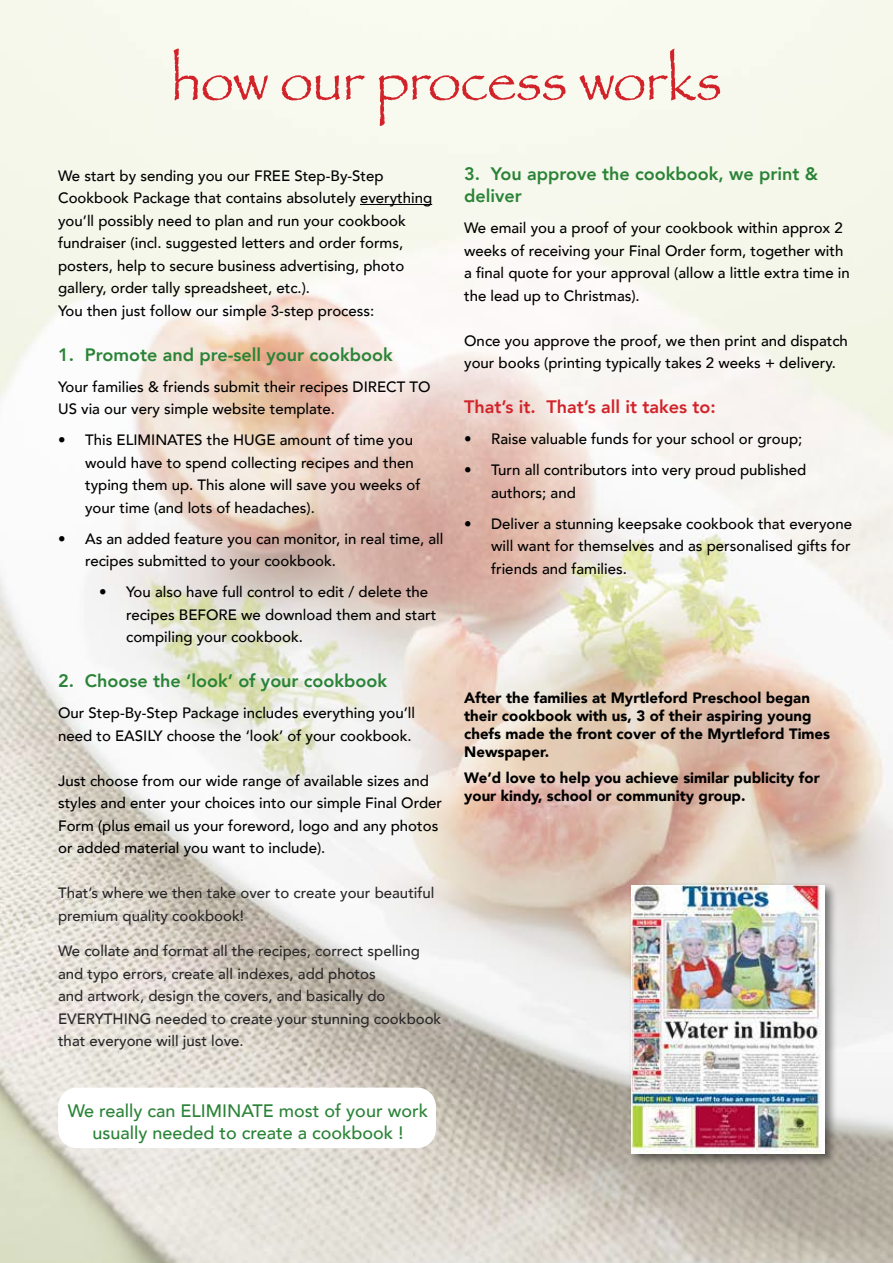
<style>
.page{position:relative;width:893px;height:1263px;background:#fff}
.page>*{position:absolute;margin:0;border:0;box-sizing:border-box;transform-origin:0 0}
.t1{font:54px "Papyrus";color:#d2232a}
.t2{font:800 18px/22.5px "Avenir";color:#2a8336}
.t3{font:500 18px/22.5px "Avenir";color:#2a8336;text-align:center}
.t4{font:800 18px "Avenir";color:#d2232a}
.t5{font:500 15px/22.5px "Avenir";color:#000}
.t6{font:500 15px/22.5px "Avenir";color:#292829}
.t7{font:900 15px/18px "Avenir";color:#000}
</style>
<div class="page">
<img style="left:0;top:0;width:893px;height:1263px">
<div style="left:59px;top:1088px;width:376px;height:59px;background:#fff;border-radius:18px"></div>
<div style="left:58px;top:1087px;width:378px;height:61px;border:2px solid #fff;border-radius:18px"></div>
<hr style="left:360px;top:204px;width:72px;height:1px;background:#000">
<div style="left:628px;top:882px;width:209px;height:284px;background:#000;opacity:.5"></div>
<img style="left:632px;top:885px;width:193px;height:268px">
<h1 class="t1" style="left:170px;top:49px;width:553px">how our process works</h1>
<p class="t5" style="left:58px;top:164px;width:376px">We start by sending you our FREE Step-By-Step Cookbook Package that contains absolutely everything you’ll possibly need to plan and run your cookbook fundraiser (incl. suggested letters and order forms, posters, help to secure business advertising, photo gallery, order tally spreadsheet, etc.).<br>You then just follow our simple 3-step process:</p>
<p class="t2" style="left:58px;top:343px;width:336px">1. Promote and pre-sell your cookbook</p>
<p class="t5" style="left:58px;top:375px;width:374px">Your families &amp; friends submit their recipes DIRECT TO<br>US via our very simple website template.</p>
<p class="t5" style="left:85px;top:428px;width:337px;text-indent:-27px">• This ELIMINATES the HUGE amount of time you would have to spend collecting recipes and then typing them up. This alone will save you weeks of your time (and lots of headaches).</p>
<p class="t5" style="left:85px;top:527px;width:360px;text-indent:-27px">• As an added feature you can monitor, in real time, all recipes submitted to your cookbook.</p>
<p class="t5" style="left:126px;top:580px;width:312px;text-indent:-27px">• You also have full control to edit / delete the recipes BEFORE we download them and start compiling your cookbook.</p>
<p class="t2" style="left:58px;top:670px;width:331px">2. Choose the ‘look’ of your cookbook</p>
<p class="t5" style="left:58px;top:701px;width:359px">Our Step-By-Step Package includes everything you’ll need to EASILY choose the ‘look’ of your cookbook.</p>
<p class="t5" style="left:58px;top:769px;width:385px">Just choose from our wide range of available sizes and styles and enter your choices into our simple Final Order Form (plus email us your foreword, logo and any photos or added material you want to include).</p>
<p class="t6" style="left:58px;top:881px;width:378px">That’s where we then take over to create your beautiful premium quality cookbook!</p>
<p class="t6" style="left:58px;top:939px;width:385px">We collate and format all the recipes, correct spelling and typo errors, create all indexes, add photos<br>and artwork, design the covers, and basically do EVERYTHING needed to create your stunning cookbook that everyone will just love.</p>
<p class="t3" style="left:68px;top:1098px;width:362px">We really can ELIMINATE most of your work usually needed to create a cookbook !</p>
<p class="t2" style="left:464px;top:162px;width:355px">3. You approve the cookbook, we print &amp; deliver</p>
<p class="t5" style="left:464px;top:216px;width:387px">We email you a proof of your cookbook within approx 2 weeks of receiving your Final Order form, together with a final quote for your approval (allow a little extra time in the lead up to Christmas).</p>
<p class="t5" style="left:464px;top:328px;width:385px">Once you approve the proof, we then print and dispatch your books (printing typically takes 2 weeks + delivery.</p>
<p class="t4" style="left:464px;top:393px;width:253px">That’s it. That’s all it takes to:</p>
<p class="t5" style="left:464px;top:427px;width:340px">• Raise valuable funds for your school or group;</p>
<p class="t5" style="left:491px;top:458px;width:317px;text-indent:-27px">• Turn all contributors into very proud published authors; and</p>
<p class="t5" style="left:491px;top:511px;width:363px;text-align:justify;text-indent:-27px">• Deliver a stunning keepsake cookbook that everyone will want for themselves and as personalised gifts for friends and families.</p>
<p class="t7" style="left:464px;top:688px;width:367px">After the families at Myrtleford Preschool began their cookbook with us, 3 of their aspiring young chefs made the front cover of the Myrtleford Times Newspaper.</p>
<p class="t7" style="left:464px;top:769px;width:357px">We’d love to help you achieve similar publicity for your kindy, school or community group.</p>
</div>
